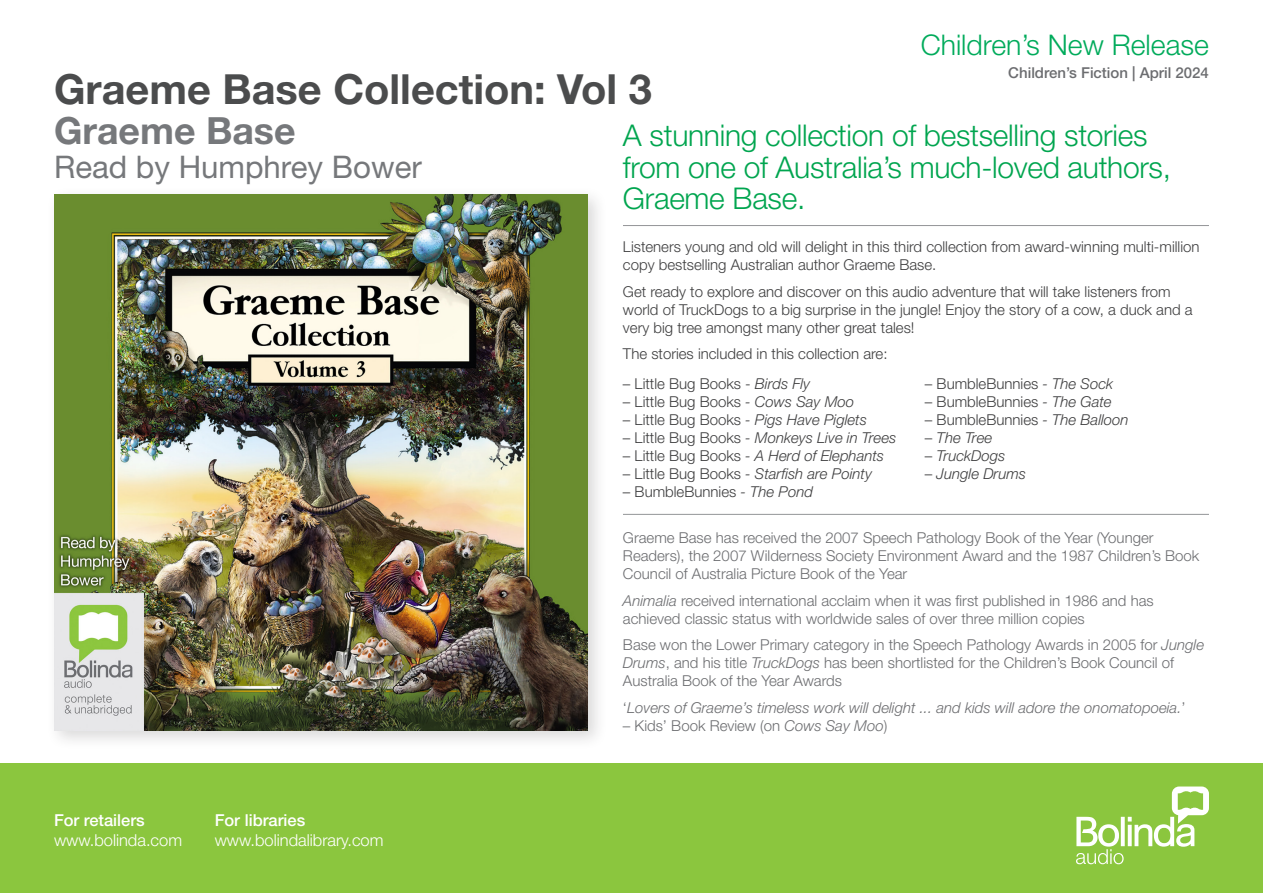
<style>
.page{position:relative;width:1263px;height:893px;background:#fff}
.page>*{position:absolute;margin:0;border:0;box-sizing:border-box;transform-origin:0 0}
.t1{font:700 41.55px "Helvetica Neue LT Std";color:#4b4c4d}
.t2{font:700 37.5px "Helvetica Neue LT Std";color:#76787b}
.t3{font:31.2px "Helvetica Neue LT Std";color:#76787b}
.Teaser_Blurb_-_Children{font:300 30px/31.5px "Helvetica Neue LT Std";letter-spacing:-.01em;color:#00a54f}
.t4{font:300 28.5px "Helvetica Neue LT Std";color:#00ab5b}
.t5{font:300 16.5px "Helvetica Neue LT Std";color:#fff}
.t6{font:500 16.5px "Helvetica Neue LT Std";color:#fff}
.Award___Quote{font:300 15px/18px "Helvetica Neue LT Std";color:#6c6d70}
.Main_Blurb{font:300 15px/18px "Helvetica Neue LT Std";color:#3e3e3f}
.Main_Blurb-2{font:italic 300 15px "Helvetica Neue LT Std";color:#3e3e3f}
.Award___Quote-2{font:italic 300 15px "Helvetica Neue LT Std";color:#6c6d70}
.Genre___date{font:500 15px "Helvetica Neue LT Std";color:#6c6d70}
.s1{font-style:italic}
.s2{font-style:normal}
</style>
<div class="page">
<div style="left:0;top:763px;width:1263px;height:130px;background:#8bc63e"></div>
<svg style="left:1076px;top:786px;width:133px;height:78px"></svg>
<hr style="left:623px;top:514px;width:586px;height:1px;background:#939598">
<hr style="left:623px;top:225px;width:586px;height:1px;background:#939598">
<div style="left:46px;top:186px;width:562px;height:565px;background:#231f20;opacity:.17"></div>
<img style="left:54px;top:194px;width:534px;height:537px">
<p class="t4" style="left:921px;top:27px;width:290px">Children’s New Release</p>
<p class="Genre___date" style="left:1008px;top:63px;width:202px">Children’s Fiction | April 2024</p>
<p class="t1" style="left:54px;top:63px;width:599px">Graeme Base Collection: Vol 3</p>
<p class="t2" style="left:54px;top:107px;width:243px">Graeme Base</p>
<p class="t3" style="left:54px;top:149px;width:369px">Read by Humphrey Bower</p>
<p class="Teaser_Blurb_-_Children" style="left:623px;top:119px;width:550px">A stunning collection of bestselling stories from one of Australia’s much-loved authors,<br>Graeme Base.</p>
<p class="Main_Blurb" style="left:623px;top:238px;width:578px">Listeners young and old will delight in this third collection from award-winning multi-million copy bestselling Australian author Graeme Base.</p>
<p class="Main_Blurb" style="left:623px;top:282px;width:571px">Get ready to explore and discover on this audio adventure that will take listeners from world of TruckDogs to a big surprise in the jungle! Enjoy the story of a cow, a duck and a very big tree amongst many other great tales!</p>
<p class="Main_Blurb" style="left:623px;top:345px;width:266px">The stories included in this collection are:</p>
<p class="Main_Blurb" style="left:623px;top:374px;width:189px">– Little Bug Books - <span class="s1">Birds Fly</span></p>
<p class="Main_Blurb" style="left:623px;top:392px;width:233px">– Little Bug Books <span class="s1">- Cows Say Moo</span></p>
<p class="Main_Blurb-2" style="left:623px;top:410px;width:245px"><span class="s2">– Little Bug Books</span> - Pigs Have Piglets</p>
<p class="Main_Blurb-2" style="left:623px;top:428px;width:275px"><span class="s2">– Little Bug Books</span> - Monkeys Live in Trees</p>
<p class="Main_Blurb-2" style="left:623px;top:446px;width:263px"><span class="s2">– Little Bug Books</span> - A Herd of Elephants</p>
<p class="Main_Blurb-2" style="left:623px;top:464px;width:250px"><span class="s2">– Little Bug Books</span> - Starfish are Pointy</p>
<p class="Main_Blurb" style="left:623px;top:482px;width:192px">– BumbleBunnies <span class="s1">- The Pond</span></p>
<p class="Main_Blurb" style="left:925px;top:374px;width:190px">– BumbleBunnies <span class="s1">- The Sock</span></p>
<p class="Main_Blurb" style="left:925px;top:392px;width:188px">– BumbleBunnies <span class="s1">- The Gate</span></p>
<p class="Main_Blurb" style="left:925px;top:410px;width:205px">– BumbleBunnies <span class="s1">- The Balloon</span></p>
<p class="Main_Blurb-2" style="left:925px;top:428px;width:69px"><span class="s2">–</span> The Tree</p>
<p class="Main_Blurb-2" style="left:925px;top:446px;width:82px"><span class="s2">–</span> TruckDogs</p>
<p class="Main_Blurb-2" style="left:925px;top:464px;width:103px"><span class="s2">–</span> Jungle Drums</p>
<p class="t6" style="left:54px;top:811px;width:92px">For retailers</p>
<p class="t5" style="left:54px;top:830px;width:130px">www.bolinda.com</p>
<p class="t6" style="left:215px;top:811px;width:92px">For libraries</p>
<p class="t5" style="left:215px;top:830px;width:170px">www.bolindalibrary.com</p>
<p class="Award___Quote" style="left:623px;top:529px;width:578px">Graeme Base has received the 2007 Speech Pathology Book of the Year (Younger<br>Readers), the 2007 Wilderness Society Environment Award and the 1987 Children’s Book<br>Council of Australia Picture Book of the Year</p>
<p class="Award___Quote" style="left:623px;top:591px;width:532px"><span class="s1">Animalia</span> received international acclaim when it was first published in 1986 and has achieved classic status with worldwide sales of over three million copies</p>
<p class="Award___Quote" style="left:623px;top:636px;width:583px">Base won the Lower Primary category in the Speech Pathology Awards in 2005 for <span class="s1">Jungle<br>Drums</span>, and his title <span class="s1">TruckDogs</span> has been shortlisted for the Children’s Book Council of<br>Australia Book of the Year Awards</p>
<p class="Award___Quote-2" style="left:623px;top:699px;width:564px"><span class="s2">‘</span>Lovers of Graeme’s timeless work will delight ... and kids will adore the onomatopoeia.<span class="s2">’</span></p>
<p class="Award___Quote" style="left:623px;top:716px;width:266px">– Kids’ Book Review (on <span class="s1">Cows Say Moo</span>)</p>
</div>
